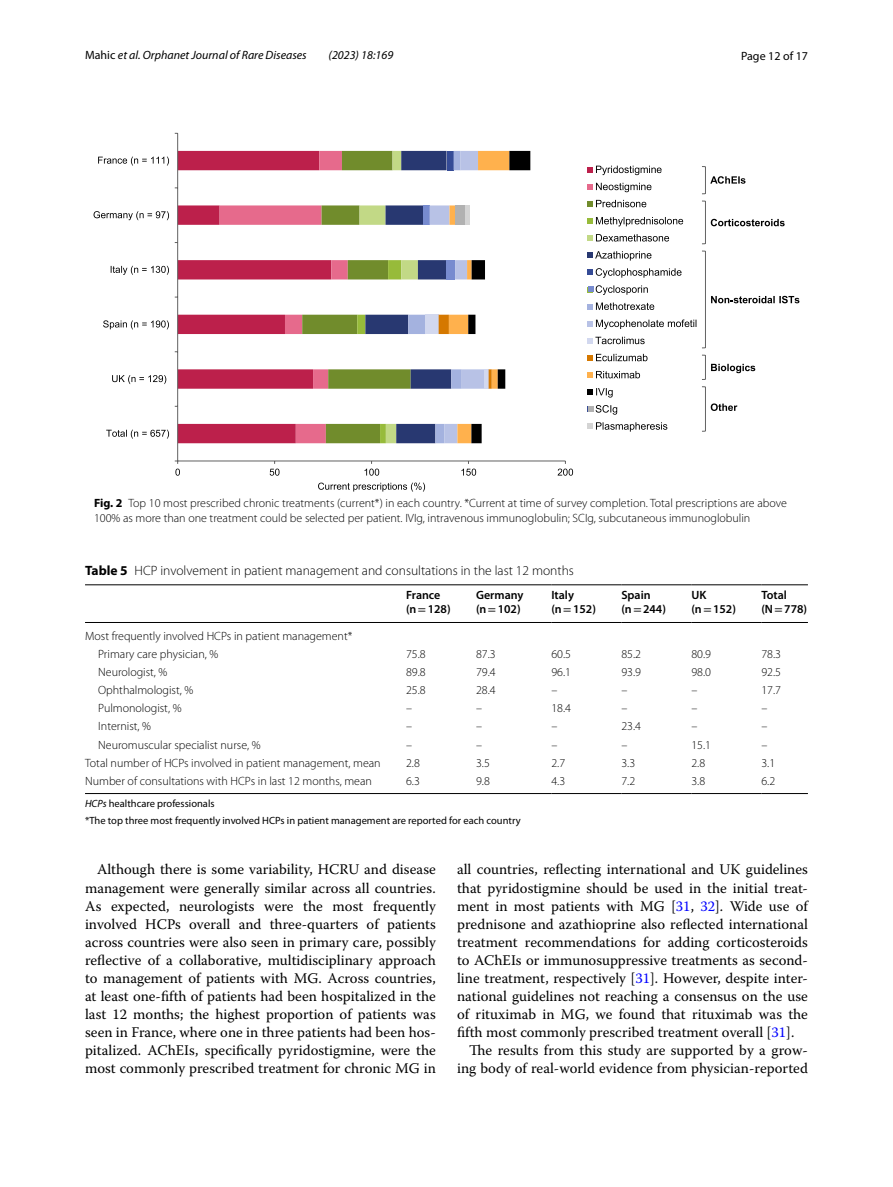
<style>
.page{position:relative;width:893px;height:1187px;background:#fff}
.page>*{position:absolute;margin:0;border:0;box-sizing:border-box;transform-origin:0 0}
.t1{font:14.7px/18px "Warnock Pro";color:#000;text-align:justify}
.t2{font:300 13.5px "Myriad Pro";color:#000}
.t3{font:300 12px/15px "Myriad Pro";color:#000}
.t4{font:600 12px/13.5px "Myriad Pro";color:#000}
.t5{font:italic 12px "Myriad Pro";color:#000}
.t6{font:12px "Myriad Pro";color:#000}
.t7{font:10.5px/17px "Myriad Pro";color:#000}
.s1{font-style:normal}
.s2{font-weight:700}
.s3{font-family:"STIX";font-weight:400}
.s4{font-style:italic}
.s5{color:#00f}
</style>
<div class="page">
<svg style="left:178px;top:151px;width:42px;height:292px"></svg>
<svg style="left:220px;top:151px;width:310px;height:292px"></svg>
<div style="left:456px;top:205px;width:10px;height:20px;background:#b1b1b1"></div>
<hr style="left:466px;top:205px;width:4px;height:20px;background:#d4d4d4">
<hr style="left:178px;top:460px;width:387px;height:1px;background:#616161">
<hr style="left:177px;top:133px;width:1px;height:328px;background:#616161">
<svg style="left:175px;top:460px;width:5px;height:15px"></svg>
<svg style="left:270px;top:461px;width:10px;height:14px"></svg>
<svg style="left:365px;top:461px;width:14px;height:14px"></svg>
<svg style="left:461px;top:461px;width:15px;height:14px"></svg>
<svg style="left:558px;top:461px;width:15px;height:14px"></svg>
<svg style="left:106px;top:429px;width:63px;height:9px"></svg>
<svg style="left:112px;top:375px;width:54px;height:9px"></svg>
<svg style="left:103px;top:320px;width:66px;height:9px"></svg>
<svg style="left:111px;top:266px;width:58px;height:9px"></svg>
<svg style="left:94px;top:211px;width:75px;height:9px"></svg>
<svg style="left:98px;top:156px;width:71px;height:10px"></svg>
<svg style="left:318px;top:482px;width:107px;height:9px"></svg>
<svg style="left:588px;top:165px;width:211px;height:267px"></svg>
<hr style="left:85px;top:584px;width:321px;height:1px;background:#000">
<hr style="left:85px;top:622px;width:321px;height:1px;background:#000">
<hr style="left:406px;top:584px;width:70px;height:1px;background:#000">
<hr style="left:406px;top:622px;width:70px;height:1px;background:#000">
<hr style="left:476px;top:584px;width:75px;height:1px;background:#000">
<hr style="left:476px;top:622px;width:75px;height:1px;background:#000">
<hr style="left:551px;top:584px;width:70px;height:1px;background:#000">
<hr style="left:551px;top:622px;width:70px;height:1px;background:#000">
<hr style="left:621px;top:584px;width:70px;height:1px;background:#000">
<hr style="left:621px;top:622px;width:70px;height:1px;background:#000">
<hr style="left:691px;top:584px;width:70px;height:1px;background:#000">
<hr style="left:691px;top:622px;width:70px;height:1px;background:#000">
<hr style="left:761px;top:584px;width:47px;height:1px;background:#000">
<hr style="left:761px;top:622px;width:47px;height:1px;background:#000">
<hr style="left:85px;top:793px;width:321px;height:1px;background:#000">
<hr style="left:406px;top:793px;width:70px;height:1px;background:#000">
<hr style="left:476px;top:793px;width:75px;height:1px;background:#000">
<hr style="left:551px;top:793px;width:70px;height:1px;background:#000">
<hr style="left:621px;top:793px;width:70px;height:1px;background:#000">
<hr style="left:691px;top:793px;width:70px;height:1px;background:#000">
<hr style="left:761px;top:793px;width:47px;height:1px;background:#000">
<p class="t5" style="left:85px;top:48px;width:223px"><span class="s1">Mahic</span> et al. Orphanet Journal of Rare Diseases</p>
<p class="t5" style="left:329px;top:48px;width:66px">(2023) 18:169</p>
<p class="t6" style="left:741px;top:48px;width:68px">Page 12 of 17</p>
<p class="t3" style="left:94px;top:495px;width:694px"><span class="s2">Fig. 2</span> Top 10 most prescribed chronic treatments (current*) in each country. *Current at time of survey completion. Total prescriptions are above<br>100% as more than one treatment could be selected per patient. IVIg, intravenous immunoglobulin; SCIg, subcutaneous immunoglobulin</p>
<p class="t2" style="left:85px;top:563px;width:490px"><span class="s2">Table 5</span> HCP involvement in patient management and consultations in the last 12 months</p>
<p class="t3" style="left:98px;top:626px;width:256px;line-height:18.1px;text-indent:-13px">Most frequently involved HCPs in patient management*<br>Primary care physician, %</p>
<p class="t4" style="left:406px;top:588px;width:46px">France (n<span class="s3">=</span>128)</p>
<p class="t4" style="left:476px;top:588px;width:49px">Germany (n<span class="s3">=</span>102)</p>
<p class="t4" style="left:551px;top:588px;width:46px">Italy (n<span class="s3">=</span>152)</p>
<p class="t4" style="left:621px;top:588px;width:46px">Spain (n<span class="s3">=</span>244)</p>
<p class="t4" style="left:691px;top:588px;width:46px">UK (n<span class="s3">=</span>152)</p>
<p class="t4" style="left:761px;top:588px;width:47px">Total (N<span class="s3">=</span>778)</p>
<p class="t3" style="left:406px;top:646px;width:21px">75.8</p>
<p class="t3" style="left:476px;top:646px;width:21px">87.3</p>
<p class="t3" style="left:551px;top:646px;width:21px">60.5</p>
<p class="t3" style="left:621px;top:646px;width:21px">85.2</p>
<p class="t3" style="left:691px;top:646px;width:21px">80.9</p>
<p class="t3" style="left:761px;top:646px;width:21px">78.3</p>
<p class="t3" style="left:98px;top:664px;width:71px">Neurologist, %</p>
<p class="t3" style="left:406px;top:664px;width:21px">89.8</p>
<p class="t3" style="left:476px;top:664px;width:21px">79.4</p>
<p class="t3" style="left:551px;top:664px;width:21px">96.1</p>
<p class="t3" style="left:621px;top:664px;width:21px">93.9</p>
<p class="t3" style="left:691px;top:664px;width:21px">98.0</p>
<p class="t3" style="left:761px;top:664px;width:21px">92.5</p>
<p class="t3" style="left:98px;top:682px;width:97px">Ophthalmologist, %</p>
<p class="t3" style="left:406px;top:682px;width:21px">25.8</p>
<p class="t3" style="left:476px;top:682px;width:21px">28.4</p>
<p class="t3" style="left:551px;top:682px;width:7px">–</p>
<p class="t3" style="left:621px;top:682px;width:7px">–</p>
<p class="t3" style="left:691px;top:682px;width:7px">–</p>
<p class="t3" style="left:761px;top:682px;width:21px">17.7</p>
<p class="t3" style="left:98px;top:701px;width:85px">Pulmonologist, %</p>
<p class="t3" style="left:406px;top:701px;width:7px">–</p>
<p class="t3" style="left:476px;top:701px;width:7px">–</p>
<p class="t3" style="left:551px;top:701px;width:21px">18.4</p>
<p class="t3" style="left:621px;top:701px;width:7px">–</p>
<p class="t3" style="left:691px;top:701px;width:7px">–</p>
<p class="t3" style="left:761px;top:701px;width:7px">–</p>
<p class="t3" style="left:98px;top:719px;width:54px">Internist, %</p>
<p class="t3" style="left:406px;top:719px;width:7px">–</p>
<p class="t3" style="left:476px;top:719px;width:7px">–</p>
<p class="t3" style="left:551px;top:719px;width:7px">–</p>
<p class="t3" style="left:621px;top:719px;width:21px">23.4</p>
<p class="t3" style="left:691px;top:719px;width:7px">–</p>
<p class="t3" style="left:761px;top:719px;width:7px">–</p>
<p class="t3" style="left:98px;top:737px;width:164px">Neuromuscular specialist nurse, %</p>
<p class="t3" style="left:406px;top:737px;width:7px">–</p>
<p class="t3" style="left:476px;top:737px;width:7px">–</p>
<p class="t3" style="left:551px;top:737px;width:7px">–</p>
<p class="t3" style="left:621px;top:737px;width:7px">–</p>
<p class="t3" style="left:691px;top:737px;width:21px">15.1</p>
<p class="t3" style="left:761px;top:737px;width:7px">–</p>
<p class="t3" style="left:85px;top:755px;width:297px">Total number of HCPs involved in patient management, mean</p>
<p class="t3" style="left:406px;top:755px;width:15px">2.8</p>
<p class="t3" style="left:476px;top:755px;width:15px">3.5</p>
<p class="t3" style="left:551px;top:755px;width:15px">2.7</p>
<p class="t3" style="left:621px;top:755px;width:15px">3.3</p>
<p class="t3" style="left:691px;top:755px;width:15px">2.8</p>
<p class="t3" style="left:761px;top:755px;width:15px">3.1</p>
<p class="t3" style="left:85px;top:773px;width:288px">Number of consultations with HCPs in last 12 months, mean</p>
<p class="t3" style="left:406px;top:773px;width:15px">6.3</p>
<p class="t3" style="left:476px;top:773px;width:15px">9.8</p>
<p class="t3" style="left:551px;top:773px;width:15px">4.3</p>
<p class="t3" style="left:621px;top:773px;width:15px">7.2</p>
<p class="t3" style="left:691px;top:773px;width:15px">3.8</p>
<p class="t3" style="left:761px;top:773px;width:15px">6.2</p>
<p class="t7" style="left:85px;top:794px;width:437px"><span class="s4">HCPs</span> healthcare professionals<br>*The top three most frequently involved HCPs in patient management are reported for each country</p>
<p class="t1" style="left:85px;top:860px;width:352px;text-indent:12px">Although there is some variability, HCRU and disease management were generally similar across all countries.<br>As expected, neurologists were the most frequently involved HCPs overall and three-quarters of patients across countries were also seen in primary care, possibly reflective of a collaborative, multidisciplinary approach to management of patients with MG. Across countries, at least one-fifth of patients had been hospitalized in the last 12 months; the highest proportion of patients was seen in France, where one in three patients had been hos&shy;pitalized. AChEIs, specifically pyridostigmine, were the most commonly prescribed treatment for chronic MG in</p>
<p class="t1" style="left:457px;top:860px;width:352px">all countries, reflecting international and UK guidelines</p>
<p class="t1" style="left:457px;top:878px;width:352px">that pyridostigmine should be used in the initial treat-</p>
<p class="t1" style="left:457px;top:896px;width:352px">ment in most patients with MG [<span class="s5">31</span>, <span class="s5">32</span>]. Wide use of</p>
<p class="t1" style="left:457px;top:914px;width:352px">prednisone and azathioprine also reflected international</p>
<p class="t1" style="left:457px;top:932px;width:352px">treatment recommendations for adding corticosteroids</p>
<p class="t1" style="left:457px;top:950px;width:352px">to AChEIs or immunosuppressive treatments as second-</p>
<p class="t1" style="left:457px;top:968px;width:352px">line treatment, respectively [<span class="s5">31</span>]. However, despite inter-</p>
<p class="t1" style="left:457px;top:986px;width:352px">national guidelines not reaching a consensus on the use</p>
<p class="t1" style="left:457px;top:1004px;width:352px">of rituximab in MG, we found that rituximab was the</p>
<p class="t1" style="left:457px;top:1022px;width:339px">fifth most commonly prescribed treatment overall [<span class="s5">31</span>].</p>
<p class="t1" style="left:469px;top:1040px;width:340px">The results from this study are supported by a grow-</p>
<p class="t1" style="left:457px;top:1058px;width:352px">ing body of real-world evidence from physician-reported</p>
</div>
